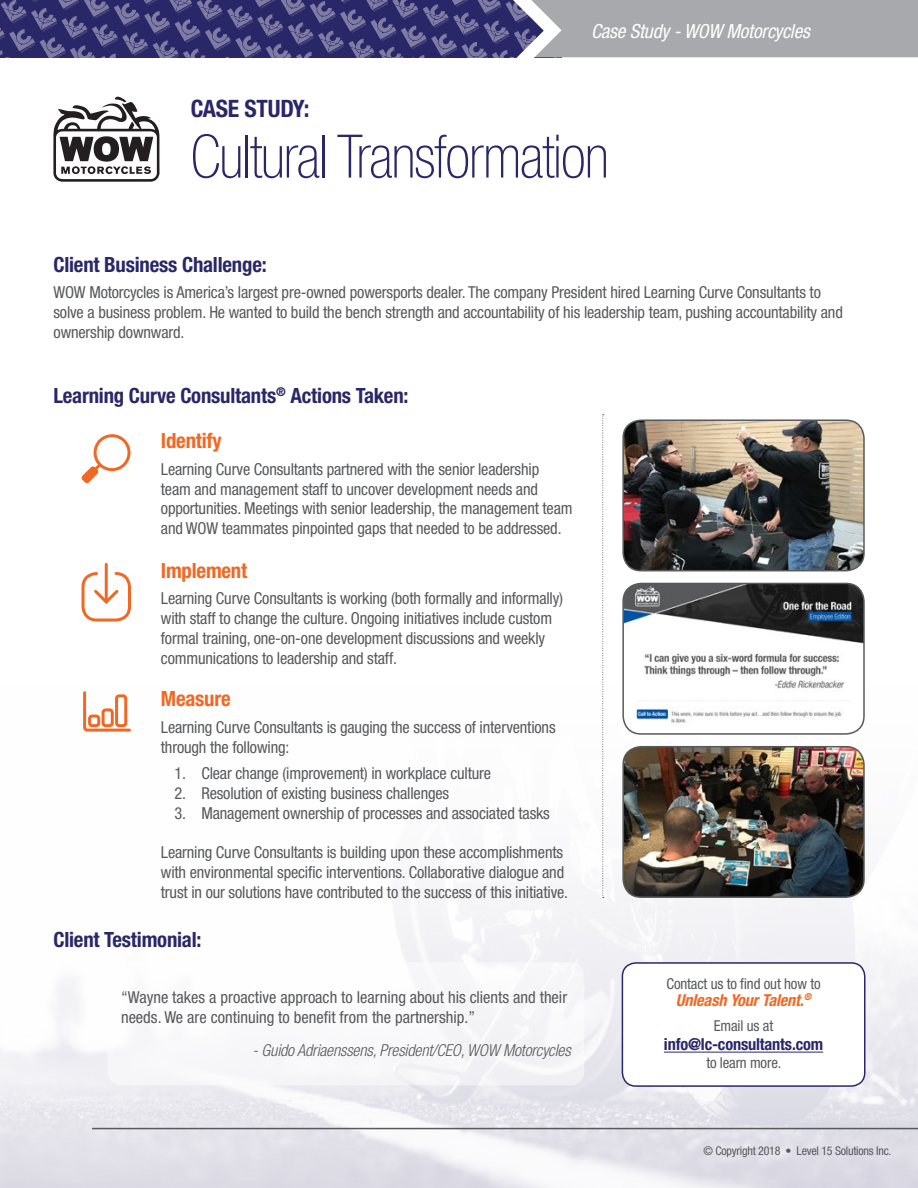
<style>
.page{position:relative;width:918px;height:1188px;background:#fff}
.page>*{position:absolute;margin:0;border:0;box-sizing:border-box;transform-origin:0 0}
.t1{font:100 condensed 60px "Helvetica Neue LT Std";letter-spacing:-.02em;color:#2a2768}
.t2{font:700 condensed 24px "Helvetica Neue LT Std";letter-spacing:-.01em;color:#2a2768}
.t3{font:700 condensed 21px/45.6px "Helvetica Neue LT Std";letter-spacing:-.01em;color:#2a2768}
.t4{font:700 condensed 21px "Helvetica Neue LT Std";letter-spacing:-.01em;color:#f16824}
.t5{font:italic condensed 19.5px "Helvetica Neue LT Std";letter-spacing:-.01em;color:#fff}
.t6{font:condensed 16.5px/19.8px "Helvetica Neue LT Std";letter-spacing:-.01em;color:#58595b}
.t7{font:italic 300 condensed 16.5px "Helvetica Neue LT Std";letter-spacing:-.01em;color:#58595b}
.t8{font:700 condensed 16.5px "Helvetica Neue LT Std";letter-spacing:-.01em;color:#2a2768}
.t9{font:italic 700 condensed 16.5px "Helvetica Neue LT Std";letter-spacing:-.01em;color:#f16824}
.t10{font:condensed 15px "Helvetica Neue LT Std";letter-spacing:-.01em;color:#58595b}
.t11{font:condensed 12px "Helvetica Neue LT Std";letter-spacing:-.02em;color:#58595b}
.s1{color:#f16824}
</style>
<div class="page">
<img style="left:0;top:572px;width:918px;height:616px">
<hr style="left:92px;top:1128px;width:826px;height:1px;background:#58595b">
<svg style="left:0;top:0;width:918px;height:58px;background:#6f6e90"></svg>
<svg style="left:53px;top:97px;width:106px;height:85px"></svg>
<svg style="left:81px;top:434px;width:50px;height:50px"></svg>
<div style="left:82px;top:572px;width:49px;height:50px;border:3px solid #f16824;border-radius:13px"></div>
<hr style="left:105px;top:564px;width:3px;height:37px;background:#f16824">
<svg style="left:91px;top:587px;width:30px;height:19px"></svg>
<svg style="left:82px;top:690px;width:50px;height:43px"></svg>
<div style="left:88px;top:715px;width:12px;height:12px;border:3px solid #f16824;border-radius:3px"></div>
<div style="left:102px;top:708px;width:12px;height:19px;border:3px solid #f16824;border-radius:3px"></div>
<div style="left:115px;top:694px;width:12px;height:33px;border:3px solid #f16824;border-radius:3px"></div>
<svg style="left:602px;top:414px;width:2px;height:484px"></svg>
<img style="left:625px;top:422px;width:239px;height:149px">
<div style="left:622px;top:419px;width:243px;height:152px;border:2px solid #58595b;border-radius:18px"></div>
<img style="left:623px;top:583px;width:241px;height:151px">
<div style="left:622px;top:583px;width:243px;height:152px;border:2px solid #58595b;border-radius:18px"></div>
<img style="left:623px;top:747px;width:241px;height:150px">
<div style="left:622px;top:746px;width:243px;height:152px;border:2px solid #58595b;border-radius:18px"></div>
<div style="left:108px;top:962px;width:476px;height:123px;background:#f9f8fa;border-radius:14px"></div>
<div style="left:622px;top:963px;width:243px;height:123px;background:#fff;border-radius:14px"></div>
<hr style="left:664px;top:1052px;width:159px;height:1px;background:#2a2768">
<div style="left:622px;top:962px;width:244px;height:125px;border:2px solid #2a2768;border-radius:14px"></div>
<p class="t5" style="left:591px;top:20px;width:220px">Case Study - WOW Motorcycles</p>
<h2 class="t2" style="left:191px;top:94px;width:120px">CASE STUDY:</h2>
<h1 class="t1" style="left:191px;top:123px;width:420px">Cultural Transformation</h1>
<p class="t3" style="left:53px;top:241px;width:215px">Client Business Challenge:</p>
<p class="t6" style="left:53px;top:282px;width:791px">WOW Motorcycles is America’s largest pre-owned powersports dealer. The company President hired Learning Curve Consultants to solve a business problem. He wanted to build the bench strength and accountability of his leadership team, pushing accountability and ownership downward.</p>
<p class="t3" style="left:161px;top:372px;width:249px;text-indent:-107px">Learning Curve Consultants<sup>®</sup> Actions Taken:<br><span class="s1">Identify</span></p>
<p class="t6" style="left:161px;top:459px;width:413px">Learning Curve Consultants partnered with the senior leadership team and management staff to uncover development needs and opportunities. Meetings with senior leadership, the management team and WOW teammates pinpointed gaps that needed to be addressed.</p>
<p class="t4" style="left:161px;top:558px;width:88px">Implement</p>
<p class="t6" style="left:161px;top:589px;width:404px">Learning Curve Consultants is working (both formally and informally) with staff to change the culture. Ongoing initiatives include custom formal training, one-on-one development discussions and weekly communications to leadership and staff.</p>
<p class="t4" style="left:161px;top:686px;width:71px">Measure</p>
<p class="t6" style="left:161px;top:717px;width:396px">Learning Curve Consultants is gauging the success of interventions through the following:</p>
<p class="t6" style="left:174px;top:763px;width:318px">1. Clear change (improvement) in workplace culture</p>
<p class="t6" style="left:174px;top:783px;width:276px">2. Resolution of existing business challenges</p>
<p class="t6" style="left:174px;top:803px;width:377px">3. Management ownership of processes and associated tasks</p>
<p class="t6" style="left:161px;top:842px;width:409px">Learning Curve Consultants is building upon these accomplishments with environmental specific interventions. Collaborative dialogue and trust in our solutions have contributed to the success of this initiative.</p>
<p class="t3" style="left:53px;top:917px;width:150px">Client Testimonial:</p>
<p class="t6" style="left:121px;top:987px;width:448px">“Wayne takes a proactive approach to learning about his clients and their needs. We are continuing to benefit from the partnership.”</p>
<p class="t7" style="left:253px;top:1041px;width:320px">- Guido Adriaenssens, President/CEO, WOW Motorcycles</p>
<p class="t10" style="left:667px;top:975px;width:156px">Contact us to find out how to</p>
<p class="t9" style="left:676px;top:990px;width:137px">Unleash Your Talent.<sup>®</sup></p>
<p class="t10" style="left:714px;top:1017px;width:61px">Email us at</p>
<p class="t8" style="left:664px;top:1035px;width:161px">info@lc-consultants.com</p>
<p class="t10" style="left:706px;top:1054px;width:76px">to learn more.</p>
<p class="t11" style="left:704px;top:1144px;width:189px">© Copyright 2018 • Level 15 Solutions Inc.</p>
</div>
